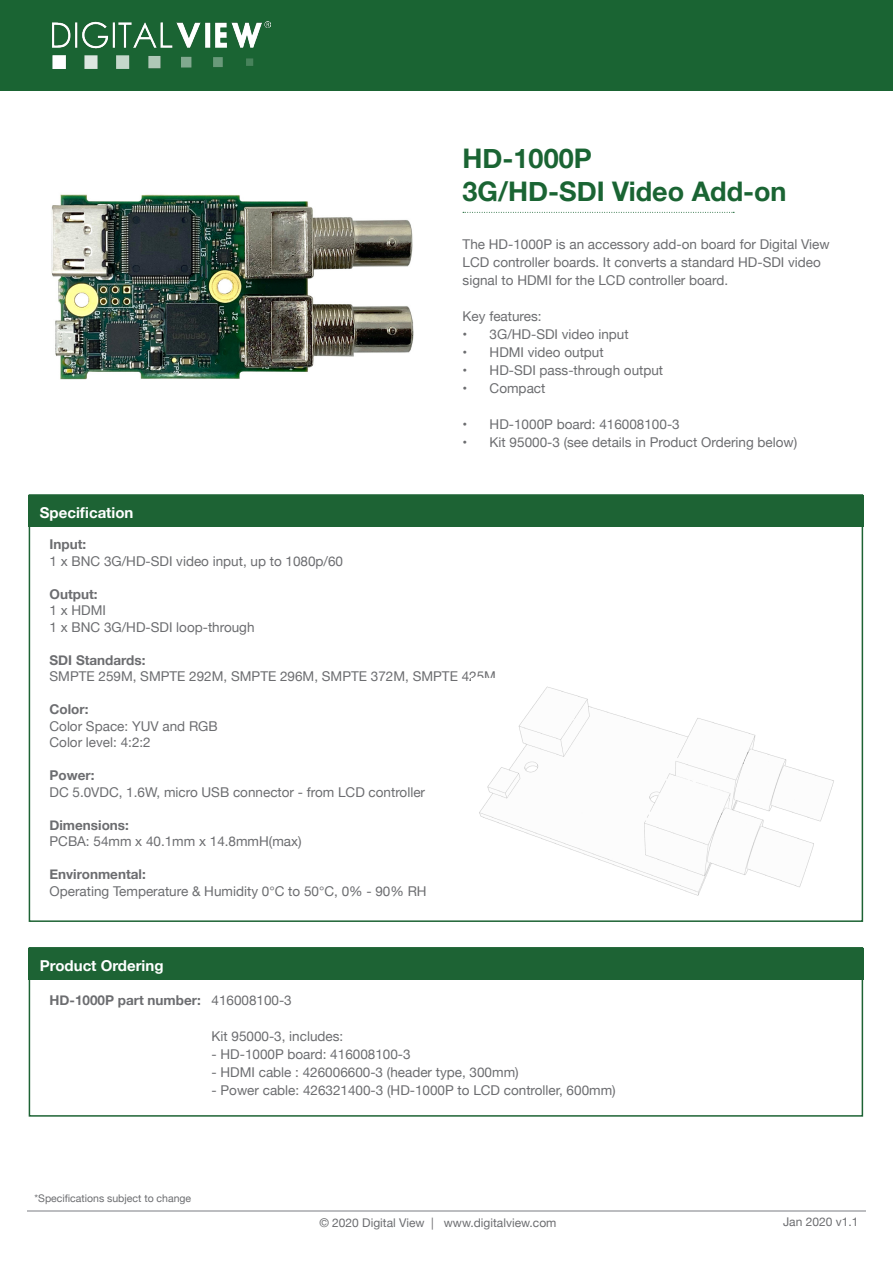
<style>
.page{position:relative;width:893px;height:1263px;background:#fff}
.page>*{position:absolute;margin:0;border:0;box-sizing:border-box;transform-origin:0 0}
.t1{font:700 27px/32.4px "Helvetica Neue";color:#1a6433}
.t2{font:700 15px "Helvetica Neue";color:#fff}
.t3{font:13.5px/18px "Helvetica Neue";color:#6c6d70}
.t4{font:700 13.5px "Helvetica Neue";color:#6c6d70}
.t5{font:12px "Helvetica Neue";color:#6c6d70}
.t6{font:10.5px "Helvetica Neue";color:#6c6d70}
.s1{font-weight:400}
</style>
<div class="page">
<div style="left:0;top:0;width:893px;height:90px;background:#1a6433"></div>
<img style="left:52px;top:21px;width:218px;height:48px">
<hr style="left:27px;top:1210px;width:839px;height:1px;background:#bcbdc0">
<div style="left:29px;top:947px;width:834px;height:170px;border:2px solid #1d6334"></div>
<svg style="left:463px;top:212px;width:271px;height:1px"></svg>
<div style="left:28px;top:495px;width:836px;height:31px;background:#1d6334"></div>
<div style="left:28px;top:948px;width:836px;height:31px;background:#1d6334"></div>
<img style="left:51px;top:194px;width:363px;height:186px">
<img style="left:479px;top:686px;width:355px;height:210px">
<p class="t2" style="left:40px;top:501px;width:95px">Specification</p>
<h1 class="t1" style="left:463px;top:143px;width:325px">HD-1000P<br>3G/HD-SDI Video Add-on</h1>
<p class="t3" style="left:463px;top:236px;width:369px">The HD-1000P is an accessory add-on board for Digital View<br>LCD controller boards. It converts a standard HD-SDI video signal to HDMI for the LCD controller board.</p>
<p class="t3" style="left:463px;top:308px;width:81px">Key features:</p>
<p class="t3" style="left:463px;top:326px;width:168px">• 3G/HD-SDI video input</p>
<p class="t3" style="left:463px;top:344px;width:143px">• HDMI video output</p>
<p class="t3" style="left:463px;top:362px;width:202px">• HD-SDI pass-through output</p>
<p class="t3" style="left:463px;top:380px;width:84px">• Compact</p>
<p class="t3" style="left:463px;top:416px;width:219px">• HD-1000P board: 416008100-3</p>
<p class="t3" style="left:463px;top:434px;width:336px">• Kit 95000-3 (see details in Product Ordering below)</p>
<p class="t4" style="left:50px;top:534px;width:38px">Input:</p>
<p class="t3" style="left:50px;top:553px;width:295px">1 x BNC 3G/HD-SDI video input, up to 1080p/60</p>
<p class="t4" style="left:50px;top:583px;width:50px">Output:</p>
<p class="t3" style="left:50px;top:603px;width:207px;line-height:16.5px">1 x HDMI<br>1 x BNC 3G/HD-SDI loop-through</p>
<p class="t4" style="left:50px;top:649px;width:98px">SDI Standards:</p>
<p class="t3" style="left:50px;top:668px;width:448px">SMPTE 259M, SMPTE 292M, SMPTE 296M, SMPTE 372M, SMPTE 425M</p>
<p class="t4" style="left:50px;top:699px;width:40px">Color:</p>
<p class="t3" style="left:50px;top:718px;width:170px;line-height:16.5px">Color Space: YUV and RGB<br>Color level: 4:2:2</p>
<p class="t4" style="left:50px;top:765px;width:46px">Power:</p>
<p class="t3" style="left:50px;top:784px;width:377px">DC 5.0VDC, 1.6W, micro USB connector - from LCD controller</p>
<p class="t4" style="left:50px;top:814px;width:81px">Dimensions:</p>
<p class="t3" style="left:50px;top:833px;width:254px">PCBA: 54mm x 40.1mm x 14.8mmH(max)</p>
<p class="t4" style="left:50px;top:864px;width:98px">Environmental:</p>
<p class="t3" style="left:50px;top:883px;width:379px">Operating Temperature &amp; Humidity 0°C to 50°C, 0% - 90% RH</p>
<p class="t2" style="left:40px;top:954px;width:125px">Product Ordering</p>
<p class="t4" style="left:50px;top:990px;width:244px">HD-1000P part number: <span class="s1">416008100-3</span></p>
<p class="t3" style="left:212px;top:1028px;width:133px">Kit 95000-3, includes:</p>
<p class="t3" style="left:212px;top:1046px;width:201px">- HD-1000P board: 416008100-3</p>
<p class="t3" style="left:212px;top:1064px;width:309px">- HDMI cable : 426006600-3 (header type, 300mm)</p>
<p class="t3" style="left:212px;top:1082px;width:406px">- Power cable: 426321400-3 (HD-1000P to LCD controller, 600mm)</p>
<p class="t6" style="left:34px;top:1191px;width:158px">*Specifications subject to change</p>
<p class="t5" style="left:319px;top:1213px;width:239px">© 2020 Digital View | www.digitalview.com</p>
<p class="t5" style="left:783px;top:1213px;width:77px">Jan 2020 v1.1</p>
</div>
